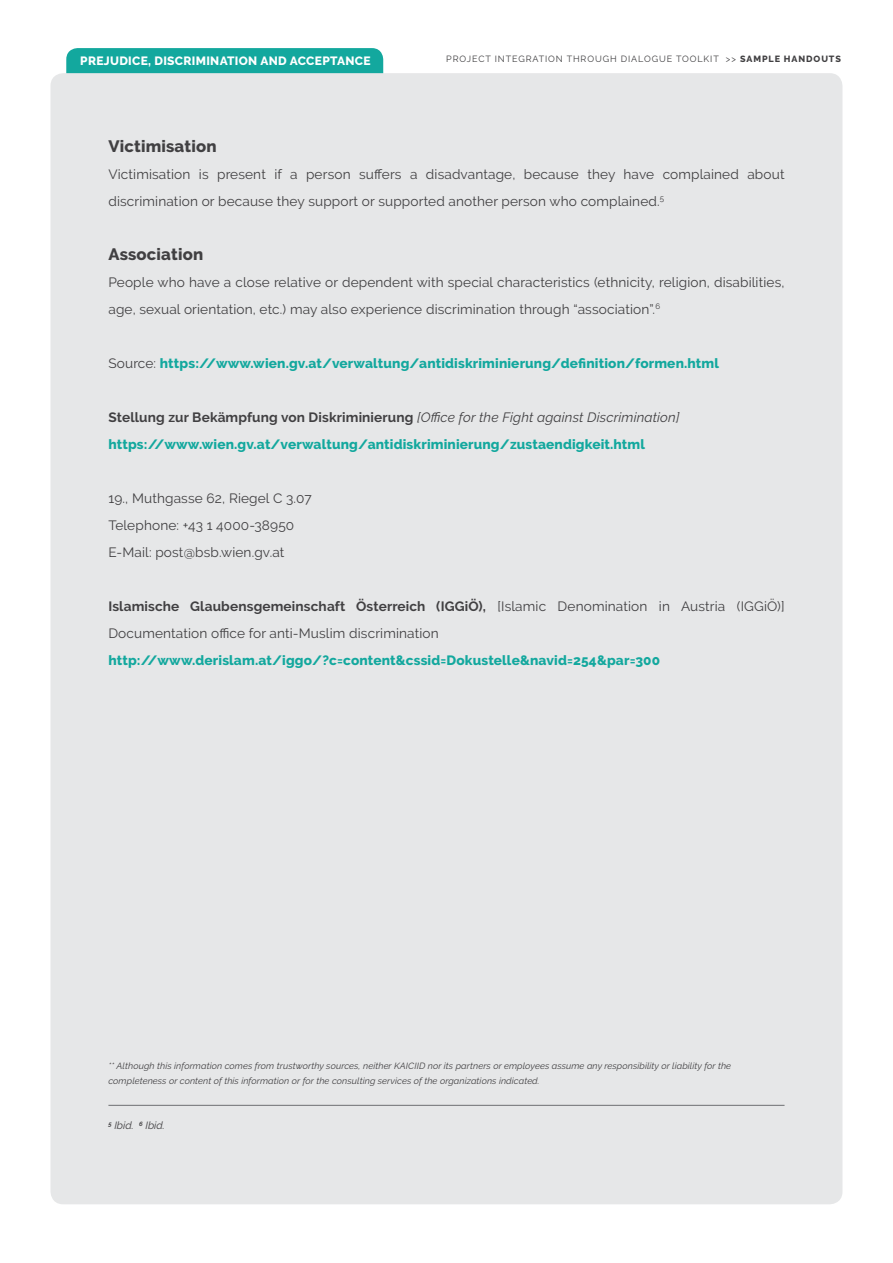
<style>
.page{position:relative;width:893px;height:1263px;background:#fff}
.page>*{position:absolute;margin:0;border:0;box-sizing:border-box;transform-origin:0 0}
.t1{font:800 16.5px "Raleway";letter-spacing:.01em;color:#414042}
.t2{font:13.5px/27px "Raleway";letter-spacing:.01em;color:#414042}
.t3{font:800 13.5px/27px "Raleway";letter-spacing:.01em;color:#13a89e}
.t4{font:800 12px "Raleway";letter-spacing:.025em;color:#fff}
.t5{font:italic 10.5px "Raleway";color:#414042}
.t6{font:italic 9px/15px "Raleway";letter-spacing:.01em;color:#414042}
.t7{font:9px "Raleway";letter-spacing:.1em;color:#414042}
.s1{font-weight:800}
.s2{font-weight:400;color:#414042}
.s3{font-weight:700;color:#414042}
.s4{font-weight:400;font-style:italic;color:#414042}
.s5{font-weight:700}
</style>
<div class="page">
<div style="left:66px;top:48px;width:317px;height:65px;background:#13a89e;border-radius:11px"></div>
<div style="left:50px;top:73px;width:792px;height:1131px;background:#e6e7e8;border-radius:13px"></div>
<hr style="left:108px;top:1105px;width:676px;height:1px;background:#6d6e71">
<p class="t4" style="left:80px;top:54px;width:292px">PREJUDICE, DISCRIMINATION AND ACCEPTANCE</p>
<p class="t7" style="left:446px;top:54px;width:396px">PROJECT INTEGRATION THROUGH DIALOGUE TOOLKIT &gt;&gt; <span class="s1">SAMPLE HANDOUTS</span></p>
<p class="t1" style="left:108px;top:136px;width:110px">Victimisation</p>
<p class="t2" style="left:108px;top:160px;width:678px">Victimisation is present if a person suffers a disadvantage, because they have complained about discrimination or because they support or supported another person who complained.<sup>5</sup></p>
<p class="t1" style="left:108px;top:244px;width:96px">Association</p>
<p class="t2" style="left:108px;top:268px;width:678px">People who have a close relative or dependent with special characteristics (ethnicity, religion, disabilities, age, sexual orientation, etc.) may also experience discrimination through “association”.<sup>6</sup></p>
<p class="t3" style="left:108px;top:349px;width:612px"><span class="s2">Source:</span> https://www.wien.gv.at/verwaltung/antidiskriminierung/definition/formen.html</p>
<p class="t3" style="left:108px;top:403px;width:572px"><span class="s3">Stellung zur Bekämpfung von Diskriminierung</span> <span class="s4">[Office for the Fight against Discrimination] </span>https://www.wien.gv.at/verwaltung/antidiskriminierung/zustaendigkeit.html</p>
<p class="t2" style="left:108px;top:484px;width:205px">19., Muthgasse 62, Riegel C 3.07<br>Telephone: +43 1 4000-38950<br>E-Mail: post@bsb.wien.gv.at</p>
<p class="t2" style="left:108px;top:592px;width:678px"><span class="s5">Islamische Glaubensgemeinschaft Österreich (IGGiÖ),</span> [Islamic Denomination in Austria (IGGiÖ)]<br>Documentation office for anti-Muslim discrimination</p>
<p class="t3" style="left:108px;top:646px;width:553px">http://www.derislam.at/iggo/?c=content&amp;cssid=Dokustelle&amp;navid=254&amp;par=300</p>
<p class="t6" style="left:108px;top:1058px;width:624px">** Although this information comes from trustworthy sources, neither KAICIID nor its partners or employees assume any responsibility or liability for the completeness or content of this information or for the consulting services of the organizations indicated.</p>
<p class="t5" style="left:108px;top:1119px;width:58px"><sup>5</sup> Ibid. <sup>6</sup> Ibid.</p>
</div>
